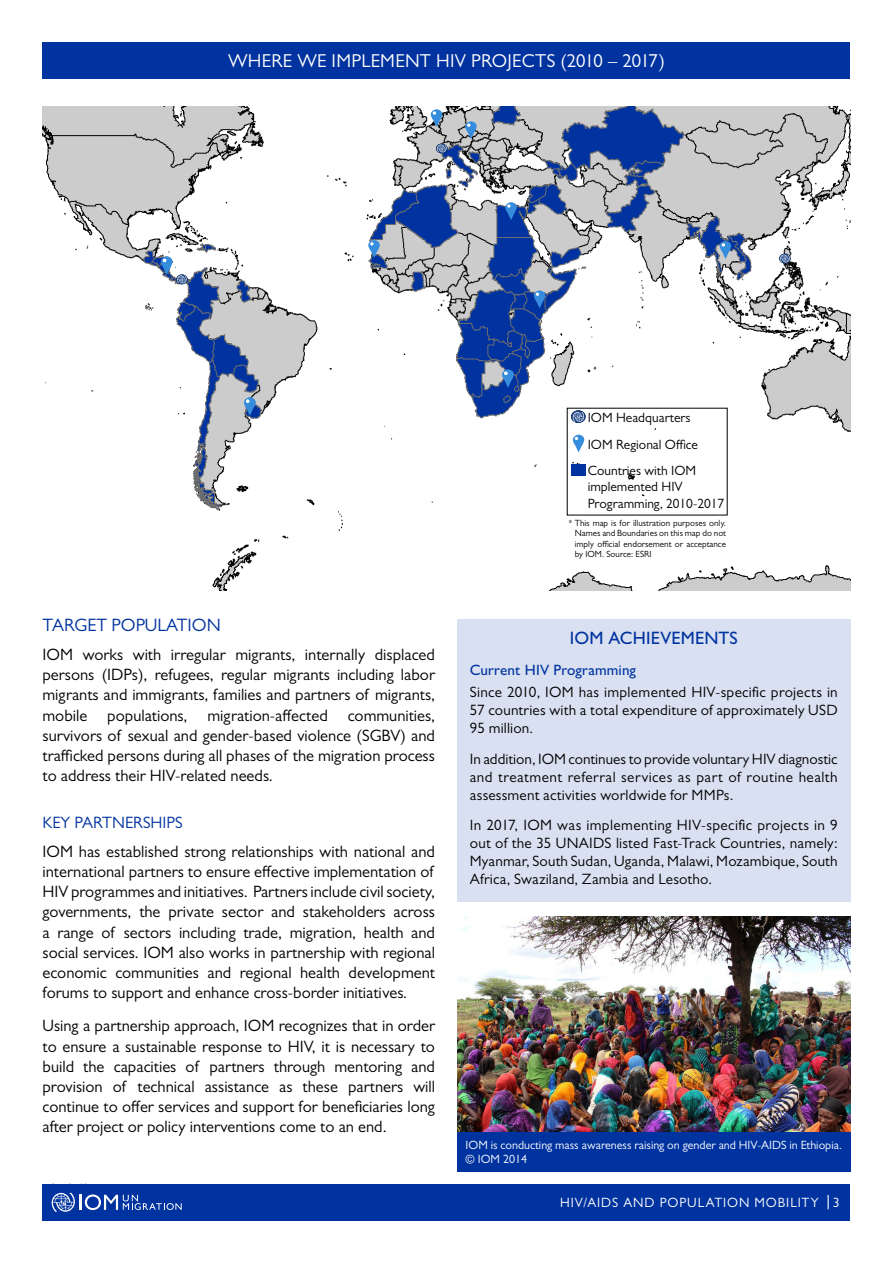
<style>
.page{position:relative;width:893px;height:1263px;background:#fff}
.page>*{position:absolute;margin:0;border:0;box-sizing:border-box;transform-origin:0 0}
.t1{font:18.75px "Gill Sans MT Pro";letter-spacing:.015em;color:#fff}
.t2{font:18px "Gill Sans MT Pro";color:#0033a0}
.t3{font:500 18px "Gill Sans MT Pro";letter-spacing:.01em;color:#0033a0}
.t4{font:16.5px/20.2px "Gill Sans MT Pro";color:#000;text-align:justify}
.t5{font:16.5px "Gill Sans MT Pro";color:#0033a0}
.t6{font:15px/18px "Gill Sans MT Pro";letter-spacing:.015em;color:#000;text-align:justify}
.t7{font:500 15px "Gill Sans MT Pro";letter-spacing:.01em;color:#0033a0}
.t8{font:13.5px/16.5px "Gill Sans MT Pro";color:#000}
.t9{font:13.5px "Gill Sans Nova";letter-spacing:.07em;color:#fff}
.t10{font:12px/14.4px "Gill Sans MT Pro";color:#fff}
.t11{font:9px/10.5px "Gill Sans MT Pro";color:#000;text-align:justify}
</style>
<div class="page">
<div style="left:457px;top:619px;width:393px;height:282px;background:#d9e0f1"></div>
<div style="left:43px;top:43px;width:807px;height:36px;background:#0033a0"></div>
<img style="left:43px;top:106px;width:807px;height:484px">
<svg style="left:367px;top:240px;width:14px;height:18px"></svg>
<svg style="left:464px;top:121px;width:14px;height:18px"></svg>
<svg style="left:719px;top:241px;width:13px;height:18px"></svg>
<svg style="left:430px;top:109px;width:13px;height:18px"></svg>
<svg style="left:504px;top:202px;width:14px;height:18px"></svg>
<svg style="left:533px;top:290px;width:13px;height:18px"></svg>
<svg style="left:501px;top:369px;width:14px;height:18px"></svg>
<svg style="left:243px;top:397px;width:13px;height:18px"></svg>
<svg style="left:779px;top:254px;width:12px;height:9px"></svg>
<svg style="left:572px;top:435px;width:13px;height:17px"></svg>
<svg style="left:571px;top:410px;width:15px;height:13px"></svg>
<div style="left:571px;top:464px;width:15px;height:12px;background:#0033a0"></div>
<svg style="left:436px;top:144px;width:11px;height:9px"></svg>
<svg style="left:160px;top:257px;width:28px;height:27px"></svg>
<img style="left:457px;top:916px;width:393px;height:216px">
<div style="left:457px;top:1132px;width:393px;height:40px;background:#0033a0"></div>
<div style="left:43px;top:1184px;width:807px;height:36px;background:#0033a0"></div>
<svg style="left:52px;top:1193px;width:130px;height:19px"></svg>
<svg style="left:828px;top:1195px;width:1px;height:14px"></svg>
<p class="t1" style="left:228px;top:50px;width:438px">WHERE WE IMPLEMENT HIV PROJECTS (2010 – 2017)</p>
<p class="t2" style="left:43px;top:614px;width:180px">TARGET POPULATION</p>
<p class="t4" style="left:43px;top:644px;width:394px">IOM works with irregular migrants, internally displaced persons (IDPs), refugees, regular migrants including labor migrants and immigrants, families and partners of migrants, mobile populations, migration-affected communities, survivors of sexual and gender-based violence (SGBV) and trafficked persons during all phases of the migration process to address their HIV-related needs.</p>
<p class="t5" style="left:43px;top:812px;width:142px">KEY PARTNERSHIPS</p>
<p class="t4" style="left:43px;top:841px;width:394px">IOM has established strong relationships with national and international partners to ensure effective implementation of HIV programmes and initiatives. Partners include civil society, governments, the private sector and stakeholders across a range of sectors including trade, migration, health and social services. IOM also works in partnership with regional economic communities and regional health development forums to support and enhance cross-border initiatives.</p>
<p class="t4" style="left:43px;top:1015px;width:394px">Using a partnership approach, IOM recognizes that in order to ensure a sustainable response to HIV, it is necessary to build the capacities of partners through mentoring and provision of technical assistance as these partners will continue to offer services and support for beneficiaries long after project or policy interventions come to an end.</p>
<p class="t8" style="left:588px;top:404px;width:112px;line-height:27px">IOM Headquarters<br>IOM Regional Office</p>
<p class="t8" style="left:588px;top:462px;width:138px">Countries with IOM implemented HIV<br>Programming, 2010-2017</p>
<p class="t11" style="left:575px;top:517px;width:153px;text-indent:-6px">* This map is for illustration purposes only.<br>Names and Boundaries on this map do not imply official endorsement or acceptance by IOM. Source: ESRI</p>
<p class="t3" style="left:570px;top:627px;width:170px">IOM ACHIEVEMENTS</p>
<p class="t7" style="left:470px;top:660px;width:168px">Current HIV Programming</p>
<p class="t6" style="left:470px;top:683px;width:369px">Since 2010, IOM has implemented HIV-specific projects in 57 countries with a total expenditure of approximately USD 95 million.</p>
<p class="t6" style="left:470px;top:749px;width:369px">In addition, IOM continues to provide voluntary HIV diagnostic and treatment referral services as part of routine health assessment activities worldwide for MMPs.</p>
<p class="t6" style="left:470px;top:816px;width:369px">In 2017, IOM was implementing HIV-specific projects in 9 out of the 35 UNAIDS listed Fast-Track Countries, namely:<br>Myanmar, South Sudan, Uganda, Malawi, Mozambique, South Africa, Swaziland, Zambia and Lesotho.</p>
<p class="t10" style="left:466px;top:1137px;width:378px">IOM is conducting mass awareness raising on gender and HIV-AIDS in Ethiopia. © IOM 2014</p>
<p class="t9" style="left:560px;top:1194px;width:281px">HIV/AIDS AND POPULATION MOBILITY 3</p>
</div>
